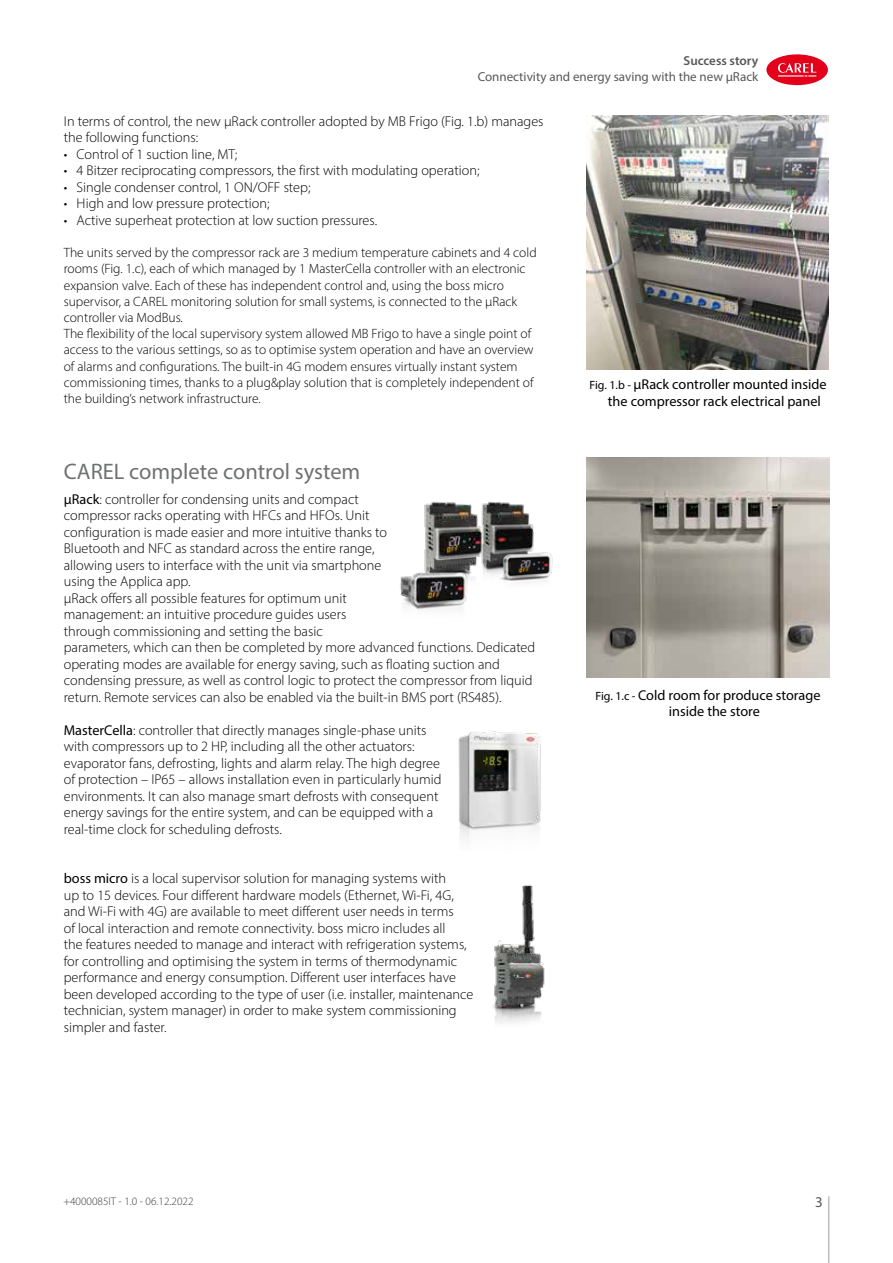
<style>
.page{position:relative;width:893px;height:1263px;background:#fff}
.page>*{position:absolute;margin:0;border:0;box-sizing:border-box;transform-origin:0 0}
.t1{font:22.5px "Myriad Pro";color:#707172}
.t2{font:15px "Myriad Pro";color:#58585a}
.t3{font:300 14.25px/16.5px "Myriad Pro";color:#000}
.t4{font:14.25px/16.5px "Myriad Pro";color:#000}
.t5{font:300 13.5px/16.2px "Myriad Pro";color:#000}
.t6{font:13.05px "Myriad Pro";color:#58585a}
.t7{font:600 13.05px "Myriad Pro";color:#58585a}
.t8{font:300 11.25px "Myriad Pro";color:#3e3d40}
.s1{font-weight:400}
.s2{font-size:12px}
</style>
<div class="page">
<hr style="left:828px;top:1196px;width:1px;height:67px;background:#9c9e9f">
<div style="left:766px;top:54px;width:62px;height:31px;background:#e2001a;border-radius:50%"></div>
<svg style="left:778px;top:63px;width:38px;height:14px"></svg>
<img style="left:587px;top:115px;width:241px;height:255px">
<img style="left:587px;top:457px;width:242px;height:221px">
<img style="left:400px;top:501px;width:134px;height:109px">
<img style="left:487px;top:550px;width:66px;height:59px">
<img style="left:493px;top:885px;width:52px;height:139px">
<img style="left:458px;top:730px;width:83px;height:109px">
<p class="t7" style="left:684px;top:52px;width:76px">Success story</p>
<p class="t6" style="left:478px;top:68px;width:282px">Connectivity and energy saving with the new µRack</p>
<p class="t3" style="left:64px;top:112px;width:481px">In terms of control, the new µRack controller adopted by MB Frigo (Fig. 1.b) manages the following functions:</p>
<p class="t3" style="left:64px;top:145px;width:175px">• Control of 1 suction line, MT;</p>
<p class="t3" style="left:64px;top:162px;width:417px">• 4 Bitzer reciprocating compressors, the first with modulating operation;</p>
<p class="t3" style="left:64px;top:178px;width:248px">• Single condenser control, 1 ON/OFF step;</p>
<p class="t3" style="left:64px;top:195px;width:207px">• High and low pressure protection;</p>
<p class="t3" style="left:64px;top:211px;width:315px">• Active superheat protection at low suction pressures.</p>
<p class="t5" style="left:64px;top:244px;width:474px">The units served by the compressor rack are 3 medium temperature cabinets and 4 cold rooms (Fig. 1.c), each of which managed by 1 MasterCella controller with an electronic expansion valve. Each of these has independent control and, using the boss micro supervisor, a CAREL monitoring solution for small systems, is connected to the µRack controller via ModBus.<br>The flexibility of the local supervisory system allowed MB Frigo to have a single point of access to the various settings, so as to optimise system operation and have an overview of alarms and configurations. The built-in 4G modem ensures virtually instant system commissioning times, thanks to a plug&amp;play solution that is completely independent of the building’s network infrastructure.</p>
<h1 class="t1" style="left:64px;top:457px;width:298px">CAREL complete control system</h1>
<p class="t3" style="left:64px;top:490px;width:473px"><span class="s1">µRack</span>: controller for condensing units and compact<br>compressor racks operating with HFCs and HFOs. Unit<br>configuration is made easier and more intuitive thanks to<br>Bluetooth and NFC as standard across the entire range,<br>allowing users to interface with the unit via smartphone<br>using the Applica app.<br>µRack offers all possible features for optimum unit<br>management: an intuitive procedure guides users<br>through commissioning and setting the basic<br>parameters, which can then be completed by more advanced functions. Dedicated operating modes are available for energy saving, such as floating suction and condensing pressure, as well as control logic to protect the compressor from liquid return. Remote services can also be enabled via the built-in BMS port (RS485).</p>
<p class="t3" style="left:64px;top:721px;width:379px"><span class="s1">MasterCella</span>: controller that directly manages single-phase units with compressors up to 2 HP, including all the other actuators: evaporator fans, defrosting, lights and alarm relay. The high degree of protection – IP65 – allows installation even in particularly humid environments. It can also manage smart defrosts with consequent energy savings for the entire system, and can be equipped with a real-time clock for scheduling defrosts.</p>
<p class="t3" style="left:64px;top:870px;width:411px"><span class="s1">boss micro</span> is a local supervisor solution for managing systems with<br>up to 15 devices. Four different hardware models (Ethernet, Wi-Fi, 4G, and Wi-Fi with 4G) are available to meet different user needs in terms<br>of local interaction and remote connectivity. boss micro includes all<br>the features needed to manage and interact with refrigeration systems, for controlling and optimising the system in terms of thermodynamic performance and energy consumption. Different user interfaces have been developed according to the type of user (i.e. installer, maintenance technician, system manager) in order to make system commissioning simpler and faster.</p>
<p class="t4" style="left:608px;top:376px;width:220px;text-indent:-18px"><span class="s2">Fig. 1.b -</span> µRack controller mounted inside the compressor rack electrical panel</p>
<p class="t4" style="left:669px;top:686px;width:153px;text-indent:-73px"><span class="s2">Fig. 1.c -</span> Cold room for produce storage inside the store</p>
<p class="t8" style="left:63px;top:1194px;width:132px">+4000085IT - 1.0 - 06.12.2022</p>
<p class="t2" style="left:815px;top:1193px;width:9px">3</p>
</div>
